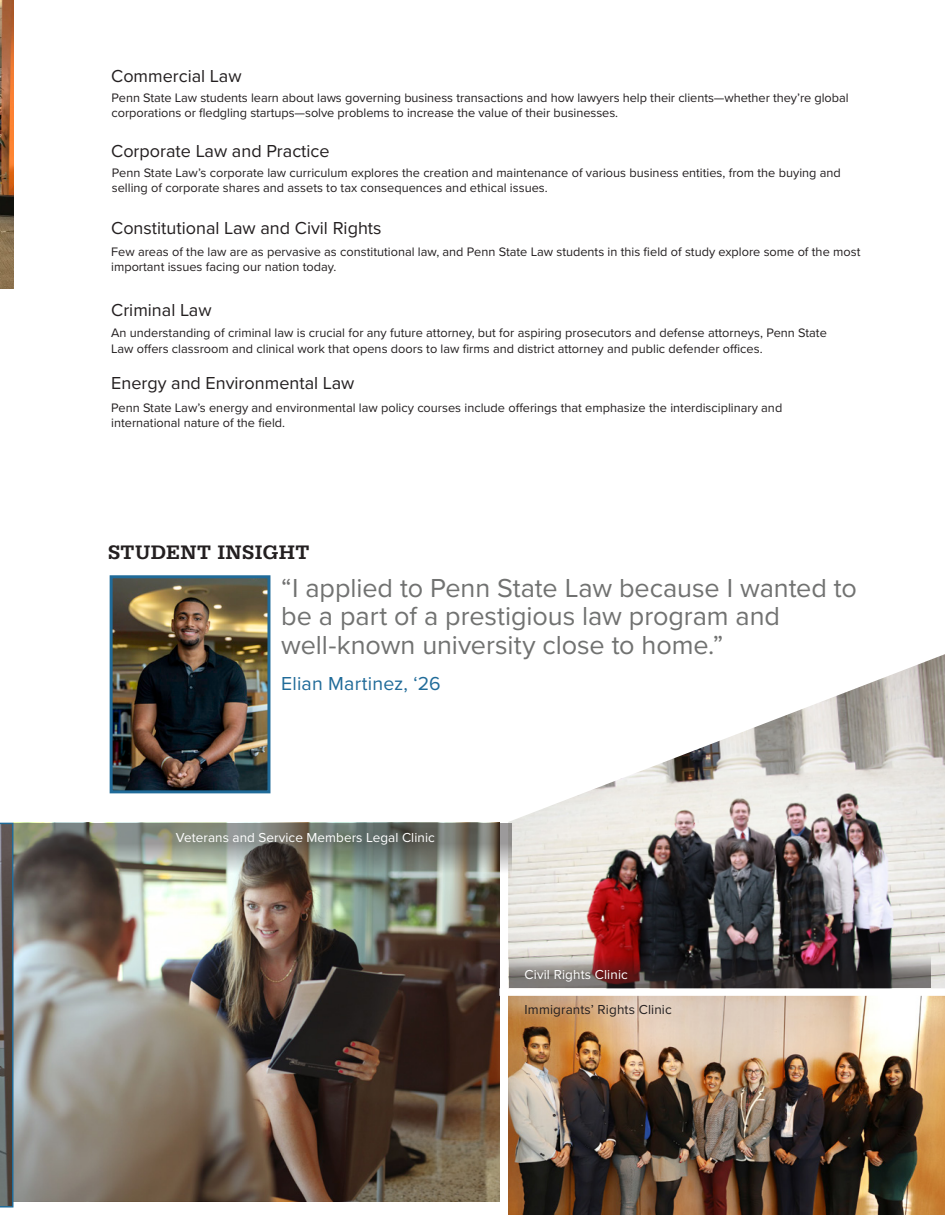
<style>
.page{position:relative;width:945px;height:1215px;background:#fff}
.page>*{position:absolute;margin:0;border:0;box-sizing:border-box;transform-origin:0 0}
.IBC__Blue_Subhead{font:27px/28.5px "Proxima Nova";letter-spacing:-.005em;color:#717271}
.t1{font:500 20.25px "Serifa";letter-spacing:.02em;color:#231f20}
.IBC__Blue_Subhead-2{font:19.5px "Proxima Nova";letter-spacing:.01em;color:#206b99}
.t2{font:18px "Proxima Nova";color:#231f20}
.t3{font:13.5px "Proxima Nova";letter-spacing:.005em;color:#fff}
.t4{font:13.5px "Proxima Nova";letter-spacing:.01em;color:#231f20}
.t5{font:12.75px/15.3px "Proxima Nova";color:#231f20}
</style>
<div class="page">
<img style="left:508px;top:654px;width:437px;height:334px">
<img style="left:14px;top:822px;width:486px;height:380px">
<img style="left:0;top:0;width:14px;height:289px">
<img style="left:508px;top:996px;width:437px;height:219px">
<svg style="left:509px;top:949px;width:422px;height:39px;background:#584849"></svg>
<img style="left:14px;top:823px;width:498px;height:58px">
<svg style="left:0;top:823px;width:14px;height:385px;background:#585c5e"></svg>
<img style="left:114px;top:579px;width:152px;height:210px">
<div style="left:110px;top:575px;width:160px;height:218px;border:3px solid #206b99"></div>
<p class="t2" style="left:111px;top:62px;width:132px">Commercial Law</p>
<p class="t5" style="left:112px;top:89px;width:739px">Penn State Law students learn about laws governing business transactions and how lawyers help their clients—whether they’re global</p>
<p class="t5" style="left:112px;top:104px;width:508px">corporations or fledgling startups—solve problems to increase the value of their businesses.</p>
<p class="t2" style="left:111px;top:138px;width:220px">Corporate Law and Practice</p>
<p class="t5" style="left:112px;top:165px;width:731px">Penn State Law’s corporate law curriculum explores the creation and maintenance of various business entities, from the buying and selling of corporate shares and assets to tax consequences and ethical issues.</p>
<p class="t2" style="left:111px;top:215px;width:272px">Constitutional Law and Civil Rights</p>
<p class="t5" style="left:111px;top:243px;width:751px">Few areas of the law are as pervasive as constitutional law, and Penn State Law students in this field of study explore some of the most important issues facing our nation today.</p>
<p class="t2" style="left:111px;top:296px;width:102px">Criminal Law</p>
<p class="t5" style="left:111px;top:325px;width:717px">An understanding of criminal law is crucial for any future attorney, but for aspiring prosecutors and defense attorneys, Penn State<br>Law offers classroom and clinical work that opens doors to law firms and district attorney and public defender offices.</p>
<p class="t2" style="left:111px;top:370px;width:245px">Energy and Environmental Law</p>
<p class="t5" style="left:111px;top:399px;width:673px">Penn State Law’s energy and environmental law policy courses include offerings that emphasize the interdisciplinary and</p>
<p class="t5" style="left:111px;top:415px;width:176px">international nature of the field.</p>
<p class="t1" style="left:108px;top:540px;width:203px">STUDENT INSIGHT</p>
<p class="IBC__Blue_Subhead" style="left:281px;top:572px;width:577px">“I applied to Penn State Law because I wanted to be a part of a prestigious law program and</p>
<p class="IBC__Blue_Subhead" style="left:281px;top:629px;width:443px">well-known university close to home.”</p>
<p class="IBC__Blue_Subhead-2" style="left:281px;top:669px;width:161px">Elian Martinez, ‘26</p>
<p class="t3" style="left:176px;top:827px;width:260px">Veterans and Service Members Legal Clinic</p>
<p class="t3" style="left:525px;top:964px;width:105px">Civil Rights Clinic</p>
<p class="t4" style="left:525px;top:1000px;width:149px">Immigrants’ Rights Clinic</p>
</div>
